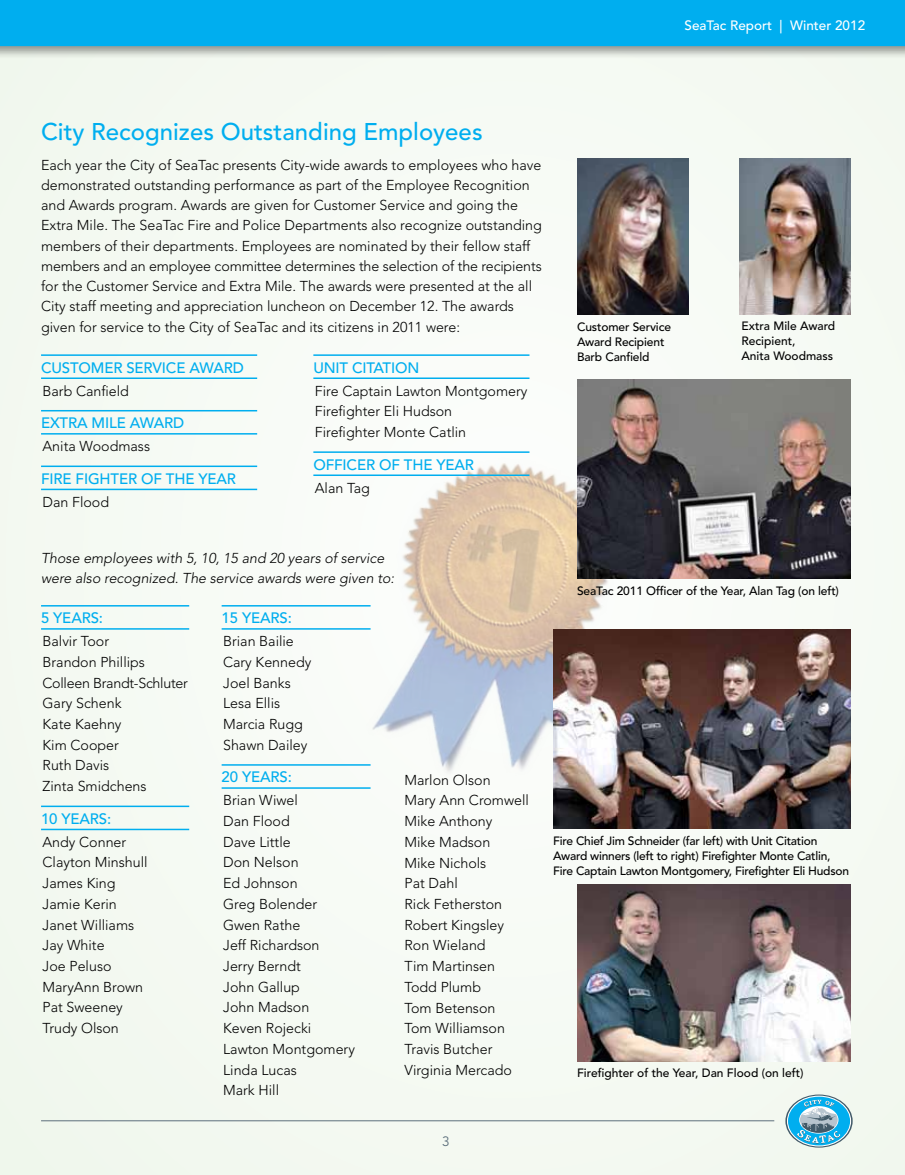
<style>
.page{position:relative;width:905px;height:1175px;background:#fff}
.page>*{position:absolute;margin:0;border:0;box-sizing:border-box;transform-origin:0 0}
.t1{font:500 24px "Avenir";color:#00aeef}
.t2{font:500 15px "Avenir";letter-spacing:-.01em;color:#00aeef}
.t3{font:300 14.25px/20.7px "Avenir";color:#000}
.t4{font:italic 300 14.25px/20.2px "Avenir";color:#000}
.t5{font:500 13.5px "Avenir";color:#fff}
.t6{font:13.5px "Avenir";color:#5c6f7c}
.t7{font:500 12px/15px "Avenir";letter-spacing:-.02em;color:#000}
.t8{font:500 12px/15px "Avenir";color:#000}
</style>
<div class="page">
<div style="left:0;top:40px;width:904px;height:1134px;background:#f5faf3"></div>
<img style="left:361px;top:451px;width:282px;height:338px">
<hr style="left:41px;top:354px;width:216px;height:2px;background:#00aeef">
<hr style="left:41px;top:377px;width:216px;height:2px;background:#00aeef">
<hr style="left:41px;top:410px;width:216px;height:1px;background:#00aeef">
<hr style="left:41px;top:433px;width:216px;height:1px;background:#00aeef">
<hr style="left:41px;top:465px;width:216px;height:2px;background:#00aeef">
<hr style="left:41px;top:488px;width:216px;height:2px;background:#00aeef">
<hr style="left:41px;top:605px;width:148px;height:1px;background:#00aeef">
<hr style="left:41px;top:628px;width:148px;height:1px;background:#00aeef">
<hr style="left:41px;top:805px;width:148px;height:2px;background:#00aeef">
<hr style="left:41px;top:828px;width:148px;height:2px;background:#00aeef">
<img style="left:553px;top:629px;width:297px;height:199px">
<img style="left:577px;top:884px;width:273px;height:177px">
<img style="left:577px;top:159px;width:111px;height:155px">
<img style="left:577px;top:380px;width:273px;height:198px">
<img style="left:739px;top:159px;width:111px;height:155px">
<hr style="left:313px;top:354px;width:216px;height:2px;background:#00aeef">
<hr style="left:313px;top:377px;width:216px;height:2px;background:#00aeef">
<hr style="left:313px;top:451px;width:216px;height:2px;background:#00aeef">
<hr style="left:313px;top:474px;width:216px;height:2px;background:#00aeef">
<hr style="left:222px;top:605px;width:148px;height:1px;background:#00aeef">
<hr style="left:222px;top:628px;width:148px;height:1px;background:#00aeef">
<hr style="left:222px;top:764px;width:148px;height:1px;background:#00aeef">
<hr style="left:222px;top:787px;width:148px;height:1px;background:#00aeef">
<div style="left:0;top:0;width:904px;height:60px;background:#000;opacity:.39"></div>
<div style="left:0;top:0;width:904px;height:46px;background:#00aeef"></div>
<svg style="left:785px;top:1094px;width:67px;height:53px"></svg>
<svg style="left:787px;top:1095px;width:64px;height:51px"></svg>
<div style="left:788px;top:1096px;width:62px;height:49px;background:#00aeef;border-radius:50%"></div>
<svg style="left:797px;top:1099px;width:43px;height:44px"></svg>
<hr style="left:41px;top:1120px;width:733px;height:1px;background:#5c6f7c">
<p class="t5" style="left:684px;top:17px;width:182px">SeaTac Report | Winter 2012</p>
<h1 class="t1" style="left:41px;top:118px;width:443px">City Recognizes Outstanding Employees</h1>
<p class="t3" style="left:41px;top:154px;width:502px;line-height:20.2px">Each year the City of SeaTac presents City-wide awards to employees who have demonstrated outstanding performance as part of the Employee Recognition and Awards program. Awards are given for Customer Service and going the Extra Mile. The SeaTac Fire and Police Departments also recognize outstanding members of their departments. Employees are nominated by their fellow staff members and an employee committee determines the selection of the recipients for the Customer Service and Extra Mile. The awards were presented at the all City staff meeting and appreciation luncheon on December 12. The awards given for service to the City of SeaTac and its citizens in 2011 were:</p>
<p class="t2" style="left:41px;top:359px;width:61px">Customer</p>
<p class="t2" style="left:126px;top:359px;width:44px">Service</p>
<p class="t2" style="left:189px;top:359px;width:22px">Award</p>
<p class="t3" style="left:43px;top:380px;width:88px">Barb Canfield</p>
<p class="t2" style="left:41px;top:414px;width:29px">Extra</p>
<p class="t2" style="left:92px;top:414px;width:61px">Mi le Award</p>
<p class="t3" style="left:43px;top:436px;width:109px">Anita Woodmass</p>
<p class="t2" style="left:41px;top:470px;width:17px">Fire</p>
<p class="t2" style="left:76px;top:470px;width:19px">Fighter</p>
<p class="t2" style="left:141px;top:470px;width:36px">of the</p>
<p class="t2" style="left:198px;top:470px;width:20px">Year</p>
<p class="t3" style="left:43px;top:491px;width:68px">Dan Flood</p>
<p class="t2" style="left:313px;top:359px;width:10px">Unit</p>
<p class="t2" style="left:352px;top:359px;width:18px">Citati</p>
<p class="t2" style="left:395px;top:359px;width:22px">on</p>
<p class="t3" style="left:315px;top:380px;width:214px">Fire Captain Lawton Montgomery<br>Firefighter Eli Hudson<br>Firefighter Monte Catlin</p>
<p class="t2" style="left:313px;top:456px;width:10px">Officer</p>
<p class="t2" style="left:379px;top:456px;width:36px">of the</p>
<p class="t2" style="left:436px;top:456px;width:20px">Year</p>
<p class="t3" style="left:315px;top:477px;width:56px">Alan Tag</p>
<p class="t7" style="left:577px;top:319px;width:96px">Customer Service<br>Award Recipient<br>Barb Canfield</p>
<p class="t8" style="left:741px;top:319px;width:95px">Extra Mile Award<br>Recipient,<br>Anita Woodmass</p>
<p class="t4" style="left:41px;top:548px;width:355px">Those employees with 5, 10, 15 and 20 years of service were also recognized. The service awards were given to:</p>
<p class="t2" style="left:41px;top:609px;width:31px">5 Years</p>
<p class="t2" style="left:99px;top:609px;width:6px">:</p>
<p class="t3" style="left:43px;top:631px;width:147px">Balvir Toor<br>Brandon Phillips<br>Colleen Brandt-Schluter<br>Gary Schenk<br>Kate Kaehny<br>Kim Cooper<br>Ruth Davis<br>Zinta Smidchens</p>
<p class="t2" style="left:41px;top:810px;width:40px">10 Years</p>
<p class="t2" style="left:107px;top:810px;width:6px">:</p>
<p class="t3" style="left:43px;top:831px;width:107px">Andy Conner<br>Clayton Minshull<br>James King<br>Jamie Kerin<br>Janet Williams<br>Jay White<br>Joe Peluso<br>MaryAnn Brown<br>Pat Sweeney<br>Trudy Olson</p>
<p class="t2" style="left:222px;top:609px;width:40px">15 Years</p>
<p class="t2" style="left:288px;top:609px;width:6px">:</p>
<p class="t3" style="left:223px;top:631px;width:90px">Brian Bailie<br>Cary Kennedy<br>Joel Banks<br>Lesa Ellis<br>Marcia Rugg<br>Shawn Dailey</p>
<p class="t2" style="left:222px;top:768px;width:40px">20 Years</p>
<p class="t2" style="left:288px;top:768px;width:6px">:</p>
<p class="t3" style="left:223px;top:790px;width:133px">Brian Wiwel<br>Dan Flood<br>Dave Little<br>Don Nelson<br>Ed Johnson<br>Greg Bolender<br>Gwen Rathe<br>Jeff Richardson<br>Jerry Berndt<br>John Gallup<br>John Madson<br>Keven Rojecki<br>Lawton Montgomery<br>Linda Lucas<br>Mark Hill</p>
<p class="t3" style="left:404px;top:769px;width:126px">Marlon Olson<br>Mary Ann Cromwell<br>Mike Anthony<br>Mike Madson<br>Mike Nichols<br>Pat Dahl<br>Rick Fetherston<br>Robert Kingsley<br>Ron Wieland<br>Tim Martinsen<br>Todd Plumb<br>Tom Betenson<br>Tom Williamson<br>Travis Butcher<br>Virginia Mercado</p>
<p class="t6" style="left:442px;top:1133px;width:9px">3</p>
<p class="t7" style="left:577px;top:583px;width:263px">SeaTac 2011 Officer of the Year, Alan Tag (on left)</p>
<p class="t7" style="left:553px;top:833px;width:297px">Fire Chief Jim Schneider (far left) with U nit Citation<br>Award winners (left to right) Firefighter Monte Catlin,<br>Fire Captain Lawton Montgomery, Firefighter Eli Hudson</p>
<p class="t8" style="left:577px;top:1066px;width:228px">Firefighter of the Year, Dan Flood (on left)</p>
</div>
